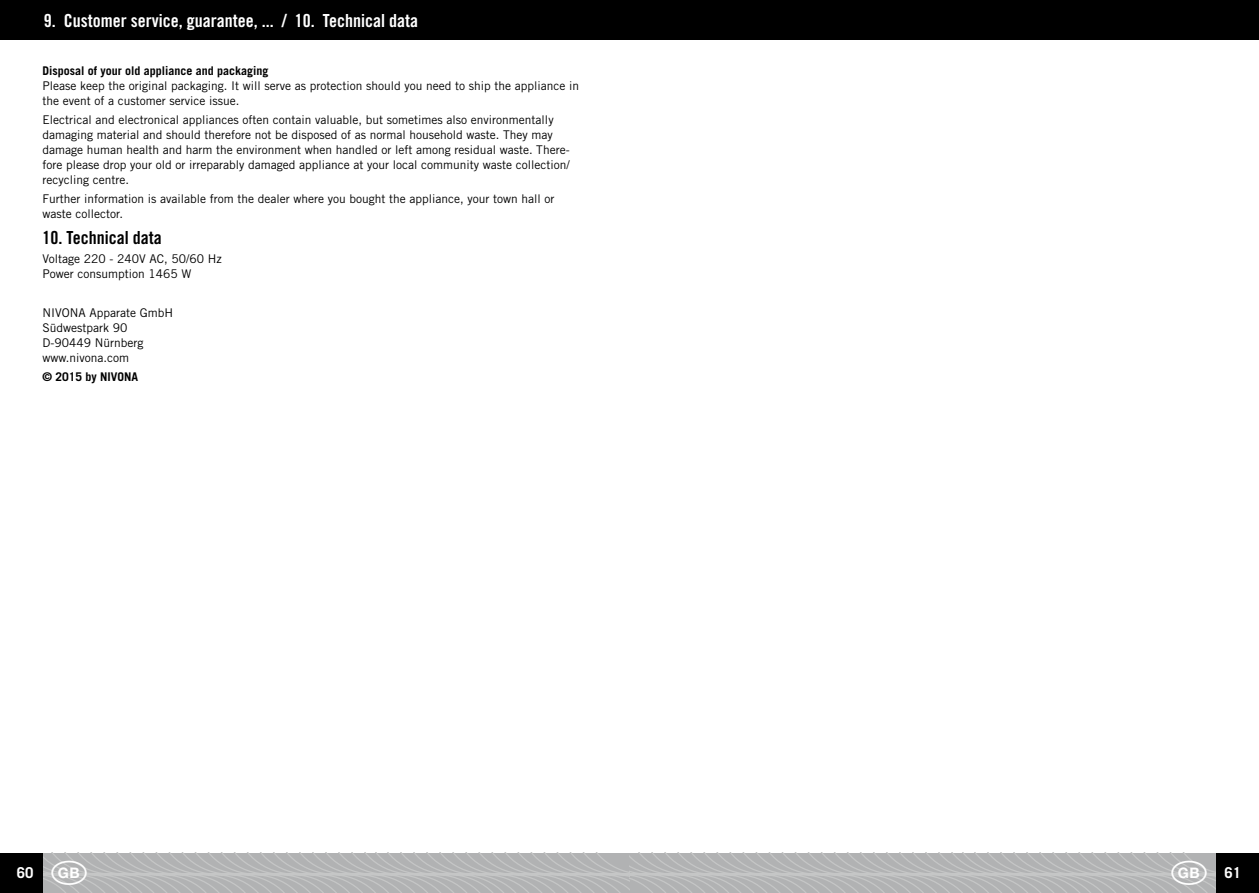
<style>
.page{position:relative;width:1259px;height:893px;background:#fff}
.page>*{position:absolute;margin:0;border:0;box-sizing:border-box;transform-origin:0 0}
.t1{font:18px "Trade Gothic LT Std Bd Cn 20";color:#fff}
.t2{font:18px "Trade Gothic LT Std Bd Cn 20";color:#000}
.t3{font:700 15px "Trade Gothic LT Std";color:#fff}
.t4{font:12px/15px "Trade Gothic LT Std";color:#000}
.t5{font:700 12px "Trade Gothic LT Std";color:#000}
</style>
<div class="page">
<div style="left:0;top:0;width:1258px;height:40px;background:#000"></div>
<div style="left:1216px;top:853px;width:42px;height:40px;background:#000"></div>
<div style="left:0;top:853px;width:42px;height:40px;background:#000"></div>
<svg style="left:42px;top:853px;width:1174px;height:40px;background:#b5b6b7"></svg>
<h1 class="t1" style="left:44px;top:9px;width:376px">9. Customer service, guarantee, ... / 10. Technical data</h1>
<p class="t5" style="left:43px;top:63px;width:228px">Disposal of your old appliance and packaging</p>
<p class="t4" style="left:43px;top:78px;width:538px">Please keep the original packaging. It will serve as protection should you need to ship the appliance in the event of a customer service issue.</p>
<p class="t4" style="left:43px;top:112px;width:529px">Electrical and electronical appliances often contain valuable, but sometimes also environmentally damaging material and should therefore not be disposed of as normal household waste. They may damage human health and harm the environment when handled or left among residual waste. There&shy;fore please drop your old or irreparably damaged appliance at your local community waste collection/ recycling centre.</p>
<p class="t4" style="left:43px;top:191px;width:513px">Further information is available from the dealer where you bought the appliance, your town hall or waste collector.</p>
<h1 class="t2" style="left:43px;top:227px;width:121px">10. Technical data</h1>
<p class="t4" style="left:43px;top:252px;width:181px">Voltage 220 - 240V AC, 50/60 Hz<br>Power consumption 1465 W</p>
<p class="t4" style="left:43px;top:305px;width:132px">NIVONA Apparate GmbH<br>Südwestpark 90<br>D-90449 Nürnberg www.nivona.com</p>
<p class="t5" style="left:43px;top:370px;width:97px">© 2015 by NIVONA</p>
<p class="t3" style="left:17px;top:863px;width:18px">60</p>
<p class="t3" style="left:1224px;top:863px;width:18px">61</p>
</div>
